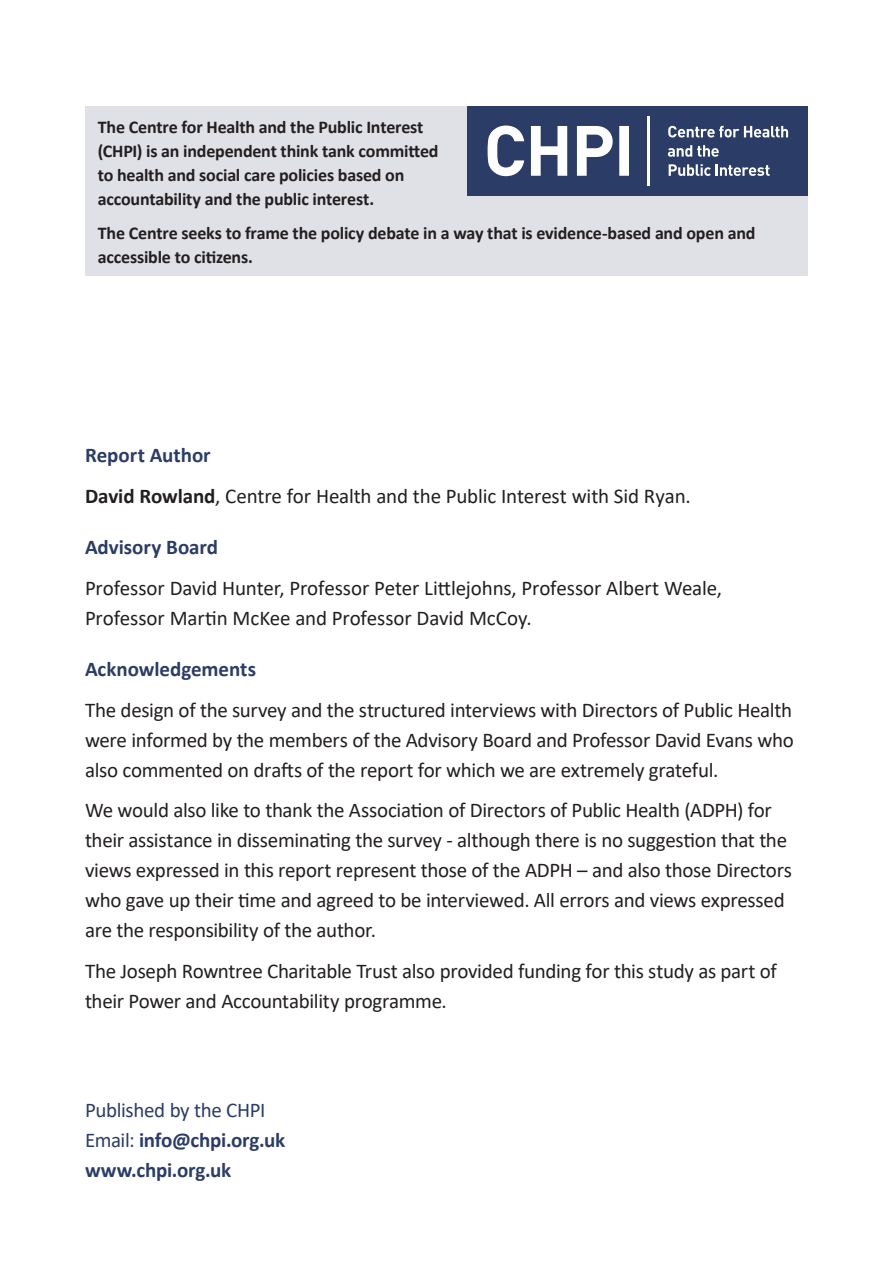
<style>
.page{position:relative;width:893px;height:1263px;background:#fff}
.page>*{position:absolute;margin:0;border:0;box-sizing:border-box;transform-origin:0 0}
.Text_Prelims{font:21px/30px "Calibri";letter-spacing:-.015em;color:#231f20}
.Text_Prelims-2{font:700 21px "Calibri";color:#2b3d67}
.Text{font:21px/30px "Calibri";letter-spacing:-.02em;color:#2b3d67}
.Text-2{font:700 21px "Calibri";letter-spacing:-.01em;color:#2b3d67}
.Text_Prelims-3{font:700 18px/24px "Calibri";letter-spacing:-.01em;color:#231f20}
.s1{font-weight:700}
</style>
<div class="page">
<div style="left:85px;top:106px;width:723px;height:170px;background:#e0e0e7"></div>
<div style="left:468px;top:106px;width:340px;height:89px;background:#2b3d67"></div>
<svg style="left:488px;top:126px;width:36px;height:50px"></svg>
<svg style="left:531px;top:126px;width:36px;height:50px"></svg>
<svg style="left:577px;top:126px;width:36px;height:50px"></svg>
<svg style="left:668px;top:126px;width:120px;height:11px"></svg>
<svg style="left:668px;top:145px;width:51px;height:12px"></svg>
<svg style="left:669px;top:164px;width:101px;height:12px"></svg>
<hr style="left:647px;top:116px;width:2px;height:69px;background:#fff">
<svg style="left:619px;top:126px;width:10px;height:50px"></svg>
<div style="left:621px;top:138px;width:6px;height:7px;background:#fff;border-radius:50%"></div>
<p class="Text_Prelims-3" style="left:98px;top:114px;width:342px">The Centre for Health and the Public Interest (CHPI) is an independent think tank committed to health and social care policies based on accountability and the public interest.</p>
<p class="Text_Prelims-3" style="left:98px;top:221px;width:659px">The Centre seeks to frame the policy debate in a way that is evidence-based and open and accessible to citizens.</p>
<p class="Text_Prelims-2" style="left:85px;top:440px;width:127px">Report Author</p>
<p class="Text_Prelims" style="left:85px;top:480px;width:607px"><span class="s1">David Rowland</span>, Centre for Health and the Public Interest with Sid Ryan.</p>
<p class="Text_Prelims-2" style="left:85px;top:532px;width:135px">Advisory Board</p>
<p class="Text_Prelims" style="left:85px;top:572px;width:638px">Professor David Hunter, Professor Peter Littlejohns, Professor Albert Weale,<br>Professor Martin McKee and Professor David McCoy.</p>
<p class="Text_Prelims-2" style="left:85px;top:654px;width:172px">Acknowledgements</p>
<p class="Text_Prelims" style="left:85px;top:694px;width:710px;text-align:justify">The design of the survey and the structured interviews with Directors of Public Health were informed by the members of the Advisory Board and Professor David Evans who also commented on drafts of the report for which we are extremely grateful.</p>
<p class="Text_Prelims" style="left:85px;top:795px;width:709px">We would also like to thank the Association of Directors of Public Health (ADPH) for their assistance in disseminating the survey - although there is no suggestion that the views expressed in this report represent those of the ADPH – and also those Directors who gave up their time and agreed to be interviewed. All errors and views expressed are the responsibility of the author.</p>
<p class="Text_Prelims" style="left:85px;top:955px;width:693px">The Joseph Rowntree Charitable Trust also provided funding for this study as part of their Power and Accountability programme.</p>
<p class="Text" style="left:85px;top:1095px;width:202px">Published by the CHPI<br>Email: <span class="s1">info@chpi.org.uk</span></p>
<p class="Text-2" style="left:85px;top:1155px;width:148px">www.chpi.org.uk</p>
</div>
